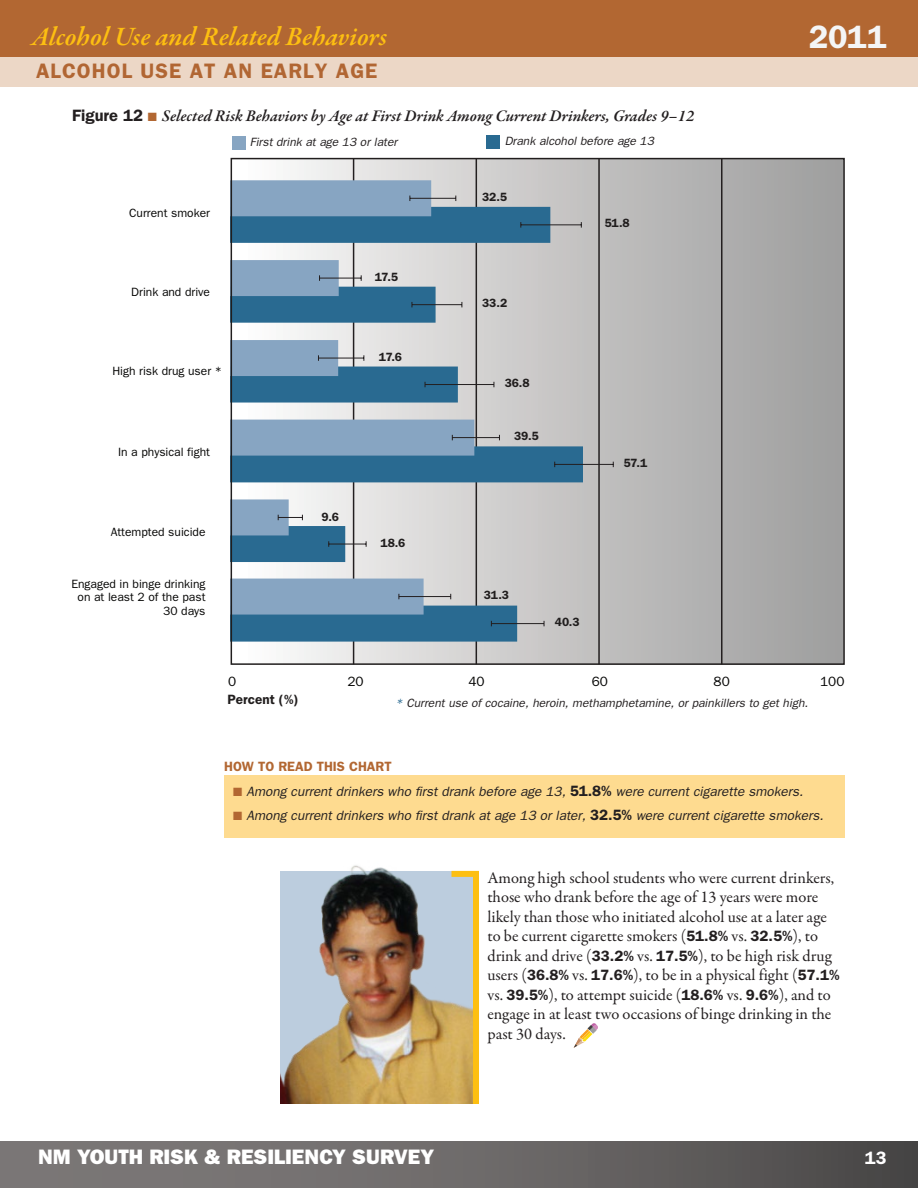
<style>
.page{position:relative;width:918px;height:1188px;background:#fff}
.page>*{position:absolute;margin:0;border:0;box-sizing:border-box;transform-origin:0 0}
.t1{font:600 32.4px "Franklin Gothic";color:#f4f5f6}
.t2{font:italic 600 27px "Garamond Premr Pro";letter-spacing:-.005em;color:#fdbf11}
.t3{font:800 21px "Franklin Gothic";color:#fff}
.Topic_Head{font:600 21px "Franklin Gothic";letter-spacing:.05em;color:#b16633}
.t4{font:600 18px "Franklin Gothic";color:#fff}
.Body_Copy{font:16.5px/19.5px "Garamond Premr Pro";color:#231f20}
.Figure_Head{font:italic 600 16.5px "Garamond Premr Pro";letter-spacing:-.005em;color:#231f20}
.t5{font:16.5px "Franklin Gothic";color:#fff}
.t6{font:italic 13.5px "Franklin Gothic";color:#231f20}
.how-to_title{font:600 13.5px "Franklin Gothic";color:#b26732}
.t7{font:13.5px "Franklin Gothic";color:#050504}
.t8{font:600 13.5px "Franklin Gothic";color:#211e1e}
.t9{font:12px/13.5px "Franklin Gothic";color:#050504;text-align:right}
.t10{font:italic 12px "Franklin Gothic";color:#231f20}
.t11{font:600 12px "Franklin Gothic";letter-spacing:-.01em;color:#211e1e}
.s1{font-family:"Franklin Gothic";font-style:normal}
.s2{color:#b26732}
.s3{color:#296a91}
.s4{font-weight:600;font-style:normal;font-size:15px}
.s5{font-family:"Franklin Gothic";font-weight:600;font-size:15px}
</style>
<div class="page">
<div style="left:0;top:0;width:918px;height:57px;background:#b26732"></div>
<div style="left:0;top:1141px;width:918px;height:47px;background:linear-gradient(to right,#847f7f,#4f4d4c)"></div>
<div style="left:0;top:57px;width:918px;height:30px;background:#ecd7c6"></div>
<img style="left:281px;top:865px;width:195px;height:238px">
<svg style="left:574px;top:1023px;width:24px;height:25px"></svg>
<svg style="left:452px;top:871px;width:27px;height:232px;background:#d1be82"></svg>
<div style="left:224px;top:775px;width:621px;height:63px;background:#fedb90"></div>
<div style="left:231px;top:158px;width:613px;height:507px;background:linear-gradient(to right,#fafafa,#9b9b9a)"></div>
<hr style="left:476px;top:158px;width:1px;height:506px;background:#231f20">
<hr style="left:353px;top:158px;width:1px;height:506px;background:#231f20">
<hr style="left:598px;top:158px;width:2px;height:506px;background:#231f20">
<hr style="left:721px;top:158px;width:2px;height:506px;background:#231f20">
<div style="left:230px;top:606px;width:287px;height:36px;background:#296a91"></div>
<svg style="left:491px;top:621px;width:54px;height:5px"></svg>
<div style="left:230px;top:579px;width:194px;height:36px;background:#87a5c2"></div>
<svg style="left:399px;top:594px;width:52px;height:5px"></svg>
<div style="left:230px;top:526px;width:115px;height:36px;background:#296a91"></div>
<svg style="left:328px;top:541px;width:39px;height:6px"></svg>
<div style="left:230px;top:499px;width:59px;height:36px;background:#87a5c2"></div>
<svg style="left:278px;top:515px;width:25px;height:5px"></svg>
<div style="left:230px;top:446px;width:353px;height:36px;background:#296a91"></div>
<svg style="left:554px;top:462px;width:60px;height:5px"></svg>
<div style="left:230px;top:420px;width:244px;height:36px;background:#87a5c2"></div>
<svg style="left:452px;top:435px;width:48px;height:5px"></svg>
<div style="left:230px;top:367px;width:228px;height:36px;background:#296a91"></div>
<svg style="left:425px;top:382px;width:70px;height:5px"></svg>
<div style="left:230px;top:340px;width:108px;height:36px;background:#87a5c2"></div>
<svg style="left:318px;top:355px;width:47px;height:6px"></svg>
<div style="left:230px;top:287px;width:206px;height:36px;background:#296a91"></div>
<svg style="left:412px;top:302px;width:51px;height:5px"></svg>
<div style="left:230px;top:260px;width:109px;height:36px;background:#87a5c2"></div>
<svg style="left:319px;top:275px;width:43px;height:6px"></svg>
<div style="left:230px;top:207px;width:320px;height:36px;background:#296a91"></div>
<svg style="left:520px;top:222px;width:62px;height:6px"></svg>
<div style="left:230px;top:180px;width:201px;height:36px;background:#87a5c2"></div>
<svg style="left:410px;top:196px;width:46px;height:5px"></svg>
<div style="left:232px;top:136px;width:14px;height:14px;background:#87a5c2"></div>
<div style="left:487px;top:135px;width:13px;height:14px;background:#296a91"></div>
<div style="left:231px;top:158px;width:614px;height:507px;border:2px solid #211e1e"></div>
<h2 class="t2" style="left:32px;top:19px;width:357px">Alcohol Use and Related Behaviors</h2>
<p class="Topic_Head" style="left:36px;top:59px;width:343px">ALCOHOL USE AT AN EARLY AGE</p>
<p class="Figure_Head" style="left:72px;top:106px;width:623px"><span class="s1">Figure 12</span> <span class="s2">■</span> Selected Risk Behaviors by Age at First Drink Among Current Drinkers, Grades 9–12</p>
<p class="t10" style="left:250px;top:135px;width:149px">First drink at age 13 or later</p>
<p class="t10" style="left:505px;top:134px;width:151px">Drank alcohol before age 13</p>
<p class="t9" style="left:129px;top:206px;width:82px">Current smoker</p>
<p class="t9" style="left:131px;top:285px;width:80px">Drink and drive</p>
<p class="t9" style="left:112px;top:364px;width:111px">High risk drug user *</p>
<p class="t9" style="left:118px;top:445px;width:93px">In a physical fight</p>
<p class="t9" style="left:111px;top:525px;width:96px">Attempted suicide</p>
<p class="t9" style="left:71px;top:576px;width:136px">Engaged in binge drinking on at least 2 of the past<br>30 days</p>
<p class="t11" style="left:375px;top:270px;width:25px">17.5</p>
<p class="t11" style="left:379px;top:350px;width:25px">17.6</p>
<p class="t11" style="left:322px;top:509px;width:19px">9.6</p>
<p class="t11" style="left:380px;top:536px;width:26px">18.6</p>
<p class="t11" style="left:482px;top:190px;width:26px">32.5</p>
<p class="t11" style="left:482px;top:296px;width:27px">33.2</p>
<p class="t11" style="left:505px;top:376px;width:26px">36.8</p>
<p class="t11" style="left:514px;top:429px;width:26px">39.5</p>
<p class="t11" style="left:604px;top:216px;width:27px">51.8</p>
<p class="t11" style="left:623px;top:456px;width:25px">57.1</p>
<p class="t11" style="left:484px;top:588px;width:27px">31.3</p>
<p class="t11" style="left:555px;top:615px;width:26px">40.3</p>
<h1 class="t1" style="left:809px;top:17px;width:79px">2011</h1>
<p class="t7" style="left:228px;top:674px;width:10px">0</p>
<p class="t7" style="left:347px;top:674px;width:18px">20</p>
<p class="t7" style="left:468px;top:674px;width:18px">40</p>
<p class="t7" style="left:592px;top:674px;width:18px">60</p>
<p class="t7" style="left:714px;top:674px;width:18px">80</p>
<p class="t7" style="left:820px;top:674px;width:26px">100</p>
<p class="t10" style="left:396px;top:696px;width:414px"><span class="s3">*</span> Current use of cocaine, heroin, methamphetamine, or painkillers to get high.</p>
<p class="t8" style="left:228px;top:692px;width:73px">Percent (%)</p>
<p class="how-to_title" style="left:224px;top:758px;width:169px">HOW TO READ THIS CHART</p>
<p class="t6" style="left:233px;top:784px;width:572px"><span class="s2">■</span> Among current drinkers who first drank before age 13, <span class="s4">51.8%</span> were current cigarette smokers.</p>
<p class="t6" style="left:233px;top:808px;width:592px"><span class="s2">■</span> Among current drinkers who first drank at age 13 or later, <span class="s4">32.5%</span> were current cigarette smokers.</p>
<p class="t3" style="left:38px;top:1144px;width:398px">NM YOUTH RISK &amp; RESILIENCY SURVEY</p>
<p class="Body_Copy" style="left:488px;top:868px;width:354px">Among high school students who were current drinkers, those who drank before the age of 13 years were more likely than those who initiated alcohol use at a later age to be current cigarette smokers (<span class="s5">51.8%</span> vs. <span class="s5">32.5%</span>), to drink and drive (<span class="s5">33.2%</span> vs. <span class="s5">17.5%</span>), to be high risk drug users (<span class="s5">36.8%</span> vs. <span class="s5">17.6%</span>), to be in a physical fight (<span class="s5">57.1% </span>vs. <span class="s5">39.5%</span>), to attempt suicide (<span class="s5">18.6%</span> vs. <span class="s5">9.6%</span>), and to engage in at least two occasions of binge drinking in the past 30 days.</p>
<p class="t4" style="left:865px;top:1147px;width:23px">13</p>
<p class="t5" style="left:867px;top:1150px;width:21px">14</p>
</div>
